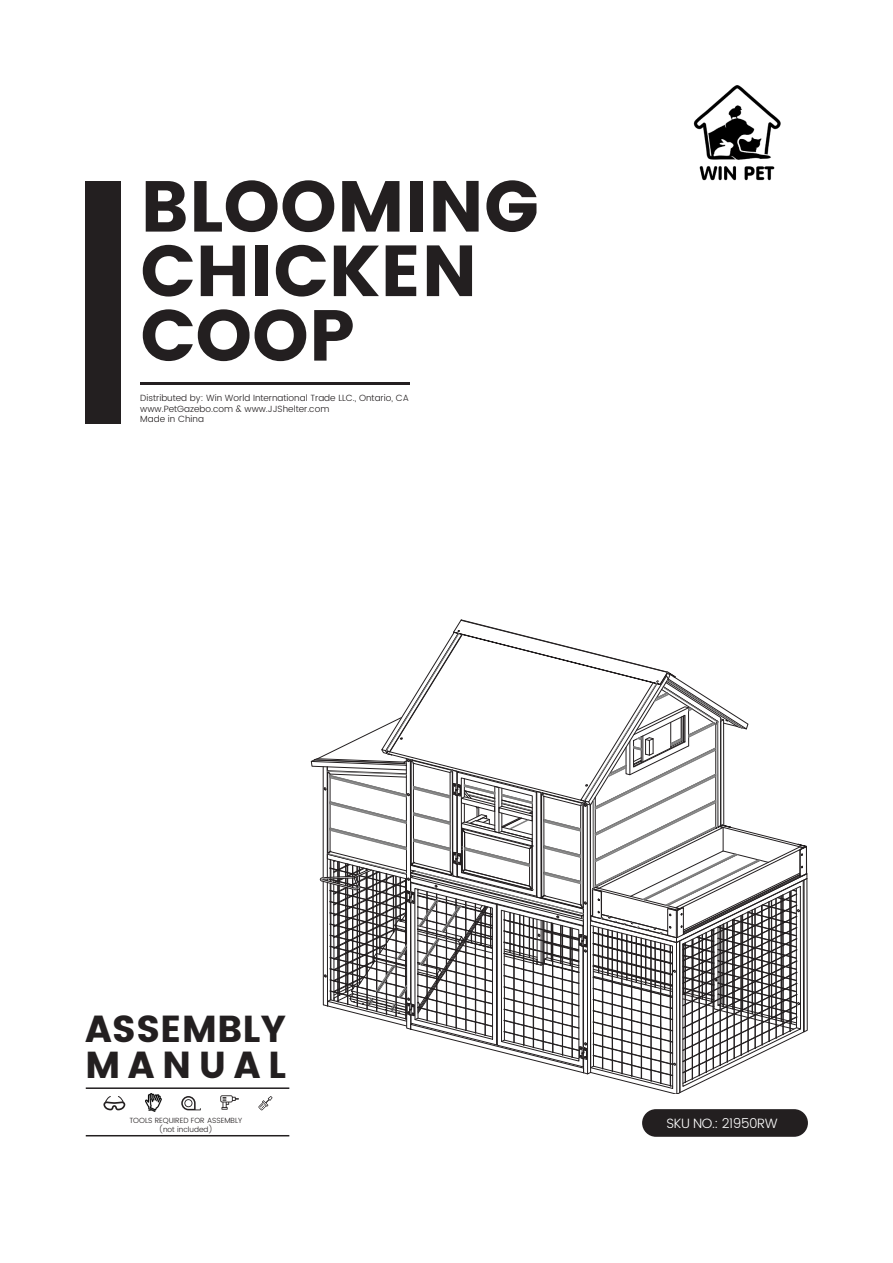
<style>
.page{position:relative;width:893px;height:1263px;background:#fff}
.page>*{position:absolute;margin:0;border:0;box-sizing:border-box;transform-origin:0 0}
.t1{font:72px "Poppins";color:#231f20}
.t2{font:37.5px "Poppins";color:#231f20}
.t3{font:300 13.5px "Poppins";letter-spacing:-.03em;color:#fff}
.t4{font:300 9px "Poppins";color:#231f20}
.t5{font:300 7.5px "Poppins";color:#231f20}
</style>
<div class="page">
<div style="left:642px;top:1109px;width:166px;height:28px;background:#231f20;border-radius:14px"></div>
<img style="left:693px;top:85px;width:88px;height:96px">
<div style="left:85px;top:181px;width:35px;height:242px;background:#231f20"></div>
<hr style="left:140px;top:382px;width:269px;height:3px;background:#231f20">
<svg style="left:311px;top:619px;width:497px;height:475px"></svg>
<svg style="left:220px;top:1095px;width:19px;height:15px"></svg>
<svg style="left:258px;top:1096px;width:15px;height:14px"></svg>
<svg style="left:103px;top:1096px;width:22px;height:14px"></svg>
<svg style="left:181px;top:1096px;width:20px;height:14px"></svg>
<img style="left:145px;top:1094px;width:16px;height:17px">
<hr style="left:86px;top:1087px;width:203px;height:2px;background:#231f20">
<hr style="left:86px;top:1135px;width:203px;height:1px;background:#231f20">
<p class="t1" style="left:140px;top:165px;width:400px">BLOOMING</p>
<p class="t1" style="left:140px;top:229px;width:339px">CHICKEN</p>
<p class="t1" style="left:140px;top:294px;width:216px">COOP</p>
<p class="t4" style="left:140px;top:391px;width:270px">Distributed by: Win World International Trade LLC., Ontario, CA</p>
<p class="t4" style="left:140px;top:402px;width:191px">www.PetGazebo.com &amp; www.JJShelter.com</p>
<p class="t4" style="left:140px;top:412px;width:65px">Made in China</p>
<p class="t2" style="left:85px;top:1007px;width:203px">ASSEMBLY</p>
<p class="t2" style="left:85px;top:1043px;width:202px">MANUAL</p>
<p class="t5" style="left:129px;top:1115px;width:114px">TOOLS REQUIRED FOR ASSEMBLY</p>
<p class="t5" style="left:159px;top:1124px;width:56px">(not included)</p>
<p class="t3" style="left:666px;top:1113px;width:113px">SKU NO.: 21950RW</p>
</div>
